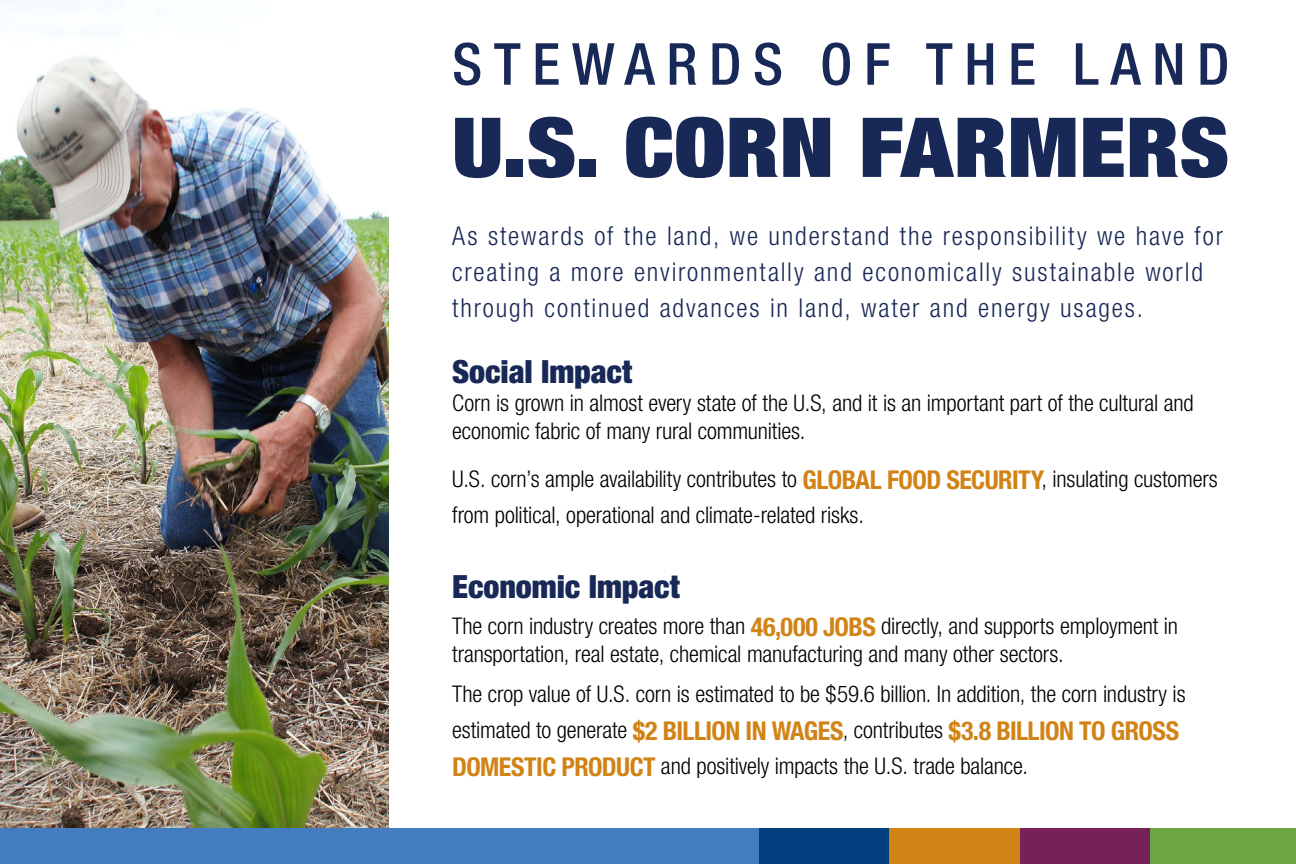
<style>
.page{position:relative;width:1296px;height:864px;background:#fff}
.page>*{position:absolute;margin:0;border:0;box-sizing:border-box;transform-origin:0 0}
.t1{font:900 condensed 82.8px "Helvetica Neue LT Std";letter-spacing:.005em;color:#192957;scale:1.11 1}
.t2{font:500 condensed 58px "Helvetica Neue LT Std";letter-spacing:.2em;color:#192957}
.t3{font:900 condensed 32px "Helvetica Neue LT Std";color:#192957}
.t4{font:300 condensed 26px/36px "Helvetica Neue LT Std";letter-spacing:.07em;color:#192957}
.t5{font:700 condensed 26px "Helvetica Neue LT Std";letter-spacing:-.02em;color:#d18316}
.t6{font:300 condensed 23px/28px "Helvetica Neue LT Std";letter-spacing:-.005em;color:#000}
.s1{font-weight:700;font-size:26px;color:#d18316}
.s2{font-weight:300;font-size:23px;color:#000}
</style>
<div class="page">
<div style="left:0;top:828px;width:759px;height:36px;background:#437cbf"></div>
<div style="left:759px;top:828px;width:130px;height:36px;background:#003e7e"></div>
<div style="left:889px;top:828px;width:131px;height:36px;background:#d18316"></div>
<div style="left:1020px;top:828px;width:131px;height:36px;background:#762157"></div>
<div style="left:1151px;top:828px;width:145px;height:36px;background:#6ca543"></div>
<img style="left:0;top:1px;width:389px;height:826px">
<h2 class="t2" style="left:452px;top:30px;width:779px">STEWARDS OF THE LAND</h2>
<h1 class="t1" style="left:452px;top:94px;width:701px">U.S. CORN FARMERS</h1>
<p class="t4" style="left:452px;top:217px;width:772px">As stewards of the land, we understand the responsibility we have for creating a more environmentally and economically sustainable world through continued advances in land, water and energy usages.</p>
<h3 class="t3" style="left:452px;top:351px;width:182px">Social Impact</h3>
<p class="t6" style="left:452px;top:388px;width:743px">Corn is grown in almost every state of the U.S, and it is an important part of the cultural and economic fabric of many rural communities.</p>
<p class="t6" style="left:452px;top:460px;width:767px;line-height:36px">U.S. corn’s ample availability contributes to <span class="s1">GLOBAL FOOD SECURITY</span>, insulating customers from political, operational and climate-related risks.</p>
<h3 class="t3" style="left:452px;top:566px;width:229px">Economic Impact</h3>
<p class="t6" style="left:452px;top:611px;width:727px">The corn industry creates more than <span class="s1">46,000 JOBS</span> directly, and supports employment in transportation, real estate, chemical manufacturing and many other sectors.</p>
<p class="t6" style="left:452px;top:679px;width:735px">The crop value of U.S. corn is estimated to be $59.6 billion. In addition, the corn industry is</p>
<p class="t5" style="left:452px;top:715px;width:729px"><span class="s2">estimated to generate</span> $2 BILLION IN WAGES<span class="s2">, contributes</span> $3.8 BILLION TO GROSS</p>
<p class="t6" style="left:452px;top:751px;width:577px"><span class="s1">DOMESTIC PRODUCT</span> and positively impacts the U.S. trade balance.</p>
</div>
